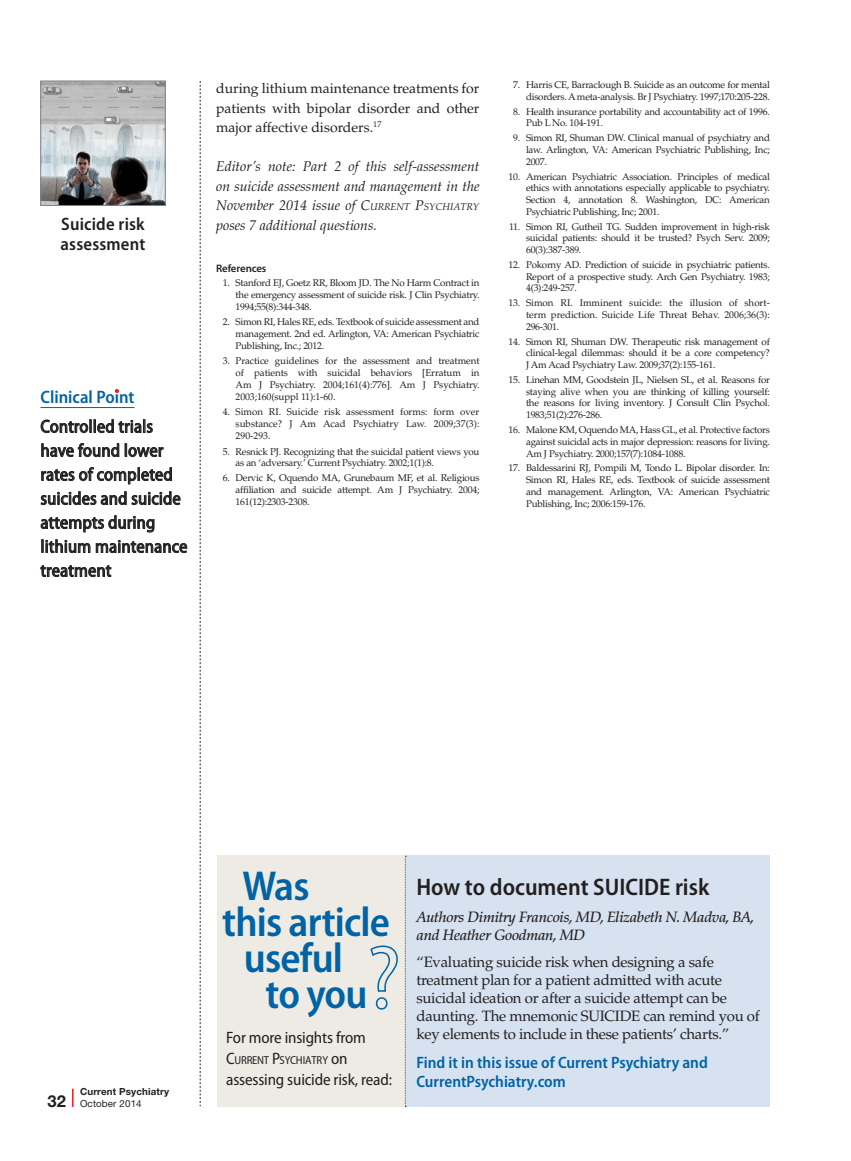
<style>
.page{position:relative;width:851px;height:1161px;background:#fff}
.page>*{position:absolute;margin:0;border:0;box-sizing:border-box;transform-origin:0 0}
.Article_Title{font:600 semi-condensed 42px/36px "Myriad Pro";letter-spacing:-.02em;color:#0063a5}
.t1{font:600 semi-condensed 24px "Myriad Pro";color:#231f20}
.Clinical_Point{font:semi-condensed 18px/24px "Myriad Pro";letter-spacing:.01em;color:#231f20}
.t2{font:600 semi-condensed 18px/19.5px "Myriad Pro";letter-spacing:.01em;color:#231f20}
.t3{font:600 semi-condensed 18px "Myriad Pro";color:#0063a5}
.t4{font:600 semi-condensed 16.5px/19.5px "Myriad Pro";color:#0063a5}
.t5{font:semi-condensed 16.5px "Myriad Pro";letter-spacing:-.01em;color:#231f20}
.t6{font:15px/18px "Palatino LT Std";letter-spacing:-.02em;color:#231f20}
.t7{font:italic 500 15px/18px "Palatino LT Std";letter-spacing:-.02em;color:#231f20}
.Body_1{font:italic 14.1px/19.5px "Palatino LT Std";color:#231f20;text-align:justify}
.Body_1-2{font:14.1px/19.5px "Palatino LT Std";color:#231f20;text-align:justify}
.t8{font:semi-condensed 11.55px "Myriad Pro";letter-spacing:-.015em;color:#231f20}
.Reference_Hed{font:600 10.8px "Myriad Pro";letter-spacing:-.01em;color:#231f20}
.References{font:9.75px/11.7px "Palatino LT Std";letter-spacing:-.025em;color:#231f20;text-align:justify}
.t9{font:700 9.75px/12px "Helvetica Neue LT Std";letter-spacing:.015em;color:#231f20}
.s1{font-style:inherit}
.s2{font-size:9.75px}
.s3{font-size:16.5px}
.s4{font-weight:400}
</style>
<div class="page">
<img style="left:42px;top:83px;width:121px;height:121px">
<div style="left:40px;top:81px;width:125px;height:125px;border:1px solid #808285"></div>
<svg style="left:200px;top:81px;width:1px;height:1025px"></svg>
<svg style="left:72px;top:1089px;width:2px;height:18px"></svg>
<hr style="left:40px;top:407px;width:94px;height:1px;background:#0063a5">
<svg style="left:41px;top:419px;width:112px;height:15px"></svg>
<svg style="left:41px;top:443px;width:78px;height:15px"></svg>
<svg style="left:125px;top:444px;width:38px;height:14px"></svg>
<svg style="left:41px;top:467px;width:131px;height:18px"></svg>
<svg style="left:41px;top:491px;width:139px;height:15px"></svg>
<svg style="left:41px;top:515px;width:113px;height:18px"></svg>
<svg style="left:42px;top:539px;width:48px;height:14px"></svg>
<svg style="left:96px;top:540px;width:91px;height:14px"></svg>
<svg style="left:40px;top:565px;width:71px;height:13px"></svg>
<svg style="left:114px;top:389px;width:5px;height:4px"></svg>
<div style="left:399px;top:855px;width:371px;height:252px;background:#d6e2f0"></div>
<div style="left:217px;top:855px;width:188px;height:252px;background:#edebe4"></div>
<svg style="left:405px;top:856px;width:1px;height:251px"></svg>
<svg style="left:370px;top:945px;width:28px;height:65px"></svg>
<h3 class="t2" style="left:61px;top:214px;width:86px">Suicide risk assessment</h3>
<p class="t3" style="left:40px;top:386px;width:95px">Clinical Point</p>
<p class="Clinical_Point" style="left:40px;top:414px;width:148px">Controlled trials have found lower rates of completed suicides and suicide attempts during lithium maintenance treatment</p>
<p class="Body_1-2" style="left:216px;top:79px;width:265px">during lithium maintenance treatments for patients with bipolar disorder and other major affective disorders.<sup>17</sup></p>
<p class="Body_1" style="left:216px;top:157px;width:265px">Editor’s note: Part 2 of this self-assessment on suicide assessment and management in the November 2014 issue of <span class="s1">C</span><span class="s2">URRENT</span> <span class="s1">P</span><span class="s2">SYCHIATRY </span>poses 7 additional questions.</p>
<p class="Reference_Hed" style="left:216px;top:261px;width:52px">References</p>
<p class="References" style="left:236px;top:277px;width:245px;text-indent:-13px">1. Stanford EJ, Goetz RR, Bloom JD. The No Harm Contract in the emergency assessment of suicide risk. J Clin Psychiatry.<br>1994;55(8):344-348.</p>
<p class="References" style="left:236px;top:316px;width:245px;text-indent:-13px">2. Simon RI, Hales RE, eds. Textbook of suicide assessment and management. 2nd ed. Arlington, VA: American Psychiatric Publishing, Inc.; 2012.</p>
<p class="References" style="left:236px;top:355px;width:245px;text-indent:-13px">3. Practice guidelines for the assessment and treatment of patients with suicidal behaviors [Erratum in Am J Psychiatry. 2004;161(4):776]. Am J Psychiatry.<br>2003;160(suppl 11):1-60.</p>
<p class="References" style="left:236px;top:406px;width:245px;text-indent:-13px">4. Simon RI. Suicide risk assessment forms: form over substance? J Am Acad Psychiatry Law. 2009;37(3):<br>290-293.</p>
<p class="References" style="left:236px;top:446px;width:245px;text-indent:-13px">5. Resnick PJ. Recognizing that the suicidal patient views you as an ‘adversary.’ Current Psychiatry. 2002;1(1):8.</p>
<p class="References" style="left:236px;top:472px;width:245px;text-indent:-13px">6. Dervic K, Oquendo MA, Grunebaum MF, et al. Religious affiliation and suicide attempt. Am J Psychiatry. 2004; 161(12):2303-2308.</p>
<p class="References" style="left:513px;top:79px;width:258px;text-align:right">7. Harris CE, Barraclough B. Suicide as an outcome for mental disorders. A meta-analysis. Br J Psychiatry. 1997;170:205-228.</p>
<p class="References" style="left:526px;top:106px;width:245px;text-indent:-13px">8. Health insurance portability and accountability act of 1996.<br>Pub L No. 104-191.</p>
<p class="References" style="left:526px;top:132px;width:245px;text-indent:-13px">9. Simon RI, Shuman DW. Clinical manual of psychiatry and law. Arlington, VA: American Psychiatric Publishing, Inc; 2007.</p>
<p class="References" style="left:526px;top:171px;width:245px;text-indent:-17px">10. American Psychiatric Association. Principles of medical ethics with annotations especially applicable to psychiatry.<br>Section 4, annotation 8. Washington, DC: American Psychiatric Publishing, Inc; 2001.</p>
<p class="References" style="left:526px;top:221px;width:245px;text-indent:-17px">11. Simon RI, Gutheil TG. Sudden improvement in high-risk suicidal patients: should it be trusted? Psych Serv. 2009; 60(3):387-389.</p>
<p class="References" style="left:526px;top:259px;width:245px;text-indent:-17px">12. Pokorny AD. Prediction of suicide in psychiatric patients.<br>Report of a prospective study. Arch Gen Psychiatry. 1983; 4(3):249-257.</p>
<p class="References" style="left:526px;top:297px;width:245px;text-indent:-17px">13. Simon RI. Imminent suicide: the illusion of short&shy;term prediction. Suicide Life Threat Behav. 2006;36(3):<br>296-301.</p>
<p class="References" style="left:526px;top:336px;width:245px;text-indent:-17px">14. Simon RI, Shuman DW. Therapeutic risk management of clinical-legal dilemmas: should it be a core competency?<br>J Am Acad Psychiatry Law. 2009;37(2):155-161.</p>
<p class="References" style="left:526px;top:374px;width:245px;text-indent:-17px">15. Linehan MM, Goodstein JL, Nielsen SL, et al. Reasons for staying alive when you are thinking of killing yourself: the reasons for living inventory. J Consult Clin Psychol.<br>1983;51(2):276-286.</p>
<p class="References" style="left:526px;top:424px;width:245px;text-indent:-17px">16. Malone KM, Oquendo MA, Hass GL, et al. Protective factors against suicidal acts in major depression: reasons for living.<br>Am J Psychiatry. 2000;157(7):1084-1088.</p>
<p class="References" style="left:526px;top:462px;width:245px;text-indent:-17px">17. Baldessarini RJ, Pompili M, Tondo L. Bipolar disorder. In:<br>Simon RI, Hales RE, eds. Textbook of suicide assessment and management. Arlington, VA: American Psychiatric Publishing, Inc; 2006:159-176.</p>
<p class="t9" style="left:47px;top:1085px;width:123px;text-indent:33px">Current Psychiatry<br><span class="s3">32</span> <span class="s4">October 2014</span></p>
<p class="Article_Title" style="left:222px;top:867px;width:169px;text-indent:20px">Was<br>this article</p>
<p class="Article_Title" style="left:244px;top:939px;width:125px;text-align:center">useful to you</p>
<h1 class="t5" style="left:226px;top:1027px;width:141px">For more insights from</h1>
<h1 class="t8" style="left:226px;top:1053px;width:123px"><span class="s3">C</span>URRENT <span class="s3">P</span>SYCHIATRY <span class="s3">on</span></h1>
<h1 class="t5" style="left:226px;top:1069px;width:167px">assessing suicide risk, read:</h1>
<p class="t1" style="left:416px;top:872px;width:294px">How to document SUICIDE risk</p>
<p class="t7" style="left:416px;top:908px;width:339px">Authors Dimitry Francois, MD, Elizabeth N. Madva, BA, and Heather Goodman, MD</p>
<p class="t6" style="left:416px;top:953px;width:345px">“Evaluating suicide risk when designing a safe treatment plan for a patient admitted with acute suicidal ideation or after a suicide attempt can be daunting. The mnemonic SUICIDE can remind you of key elements to include in these patients’ charts.”</p>
<h1 class="t4" style="left:416px;top:1052px;width:293px">Find it in this issue of Current Psychiatry and<br>CurrentPsychiatry.com</h1>
</div>
